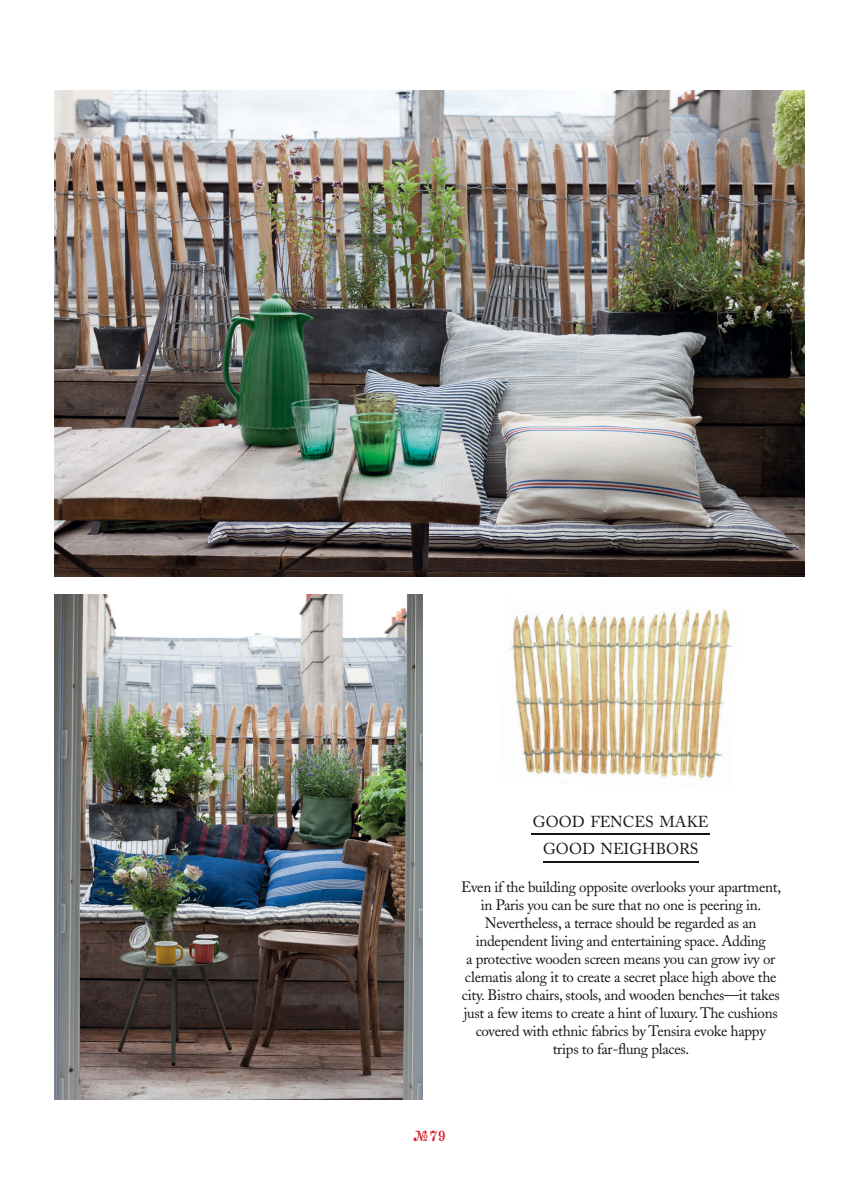
<style>
.page{position:relative;width:859px;height:1183px;background:#fff}
.page>*{position:absolute;margin:0;border:0;box-sizing:border-box;transform-origin:0 0}
.t1{font:15.75px/27px "Adobe Caslon";color:#121517;text-align:center}
.t2{font:15px/18px "Adobe Caslon";letter-spacing:-.02em;color:#121517;text-align:center}
.t3{font:15px "Numbers Indicia";color:#d2232a}
</style>
<div class="page">
<img style="left:54px;top:594px;width:368px;height:504px">
<img style="left:54px;top:90px;width:751px;height:486px">
<img style="left:510px;top:609px;width:222px;height:174px">
<hr style="left:531px;top:833px;width:179px;height:1px;background:#121517">
<hr style="left:543px;top:861px;width:155px;height:1px;background:#121517">
<p class="t1" style="left:533px;top:809px;width:177px">GOOD FENCES MAKE<br>GOOD NEIGHBORS</p>
<p class="t2" style="left:461px;top:879px;width:322px">Even if the building opposite overlooks your apartment, in Paris you can be sure that no one is peering in.<br>Nevertheless, a terrace should be regarded as an independent living and entertaining space. Adding<br>a protective wooden screen means you can grow ivy or clematis along it to create a secret place high above the city. Bistro chairs, stools, and wooden benches—it takes just a few items to create a hint of luxury. The cushions covered with ethnic fabrics by Tensira evoke happy<br>trips to far-flung places.</p>
<p class="t3" style="left:413px;top:1128px;width:35px">\79</p>
</div>
